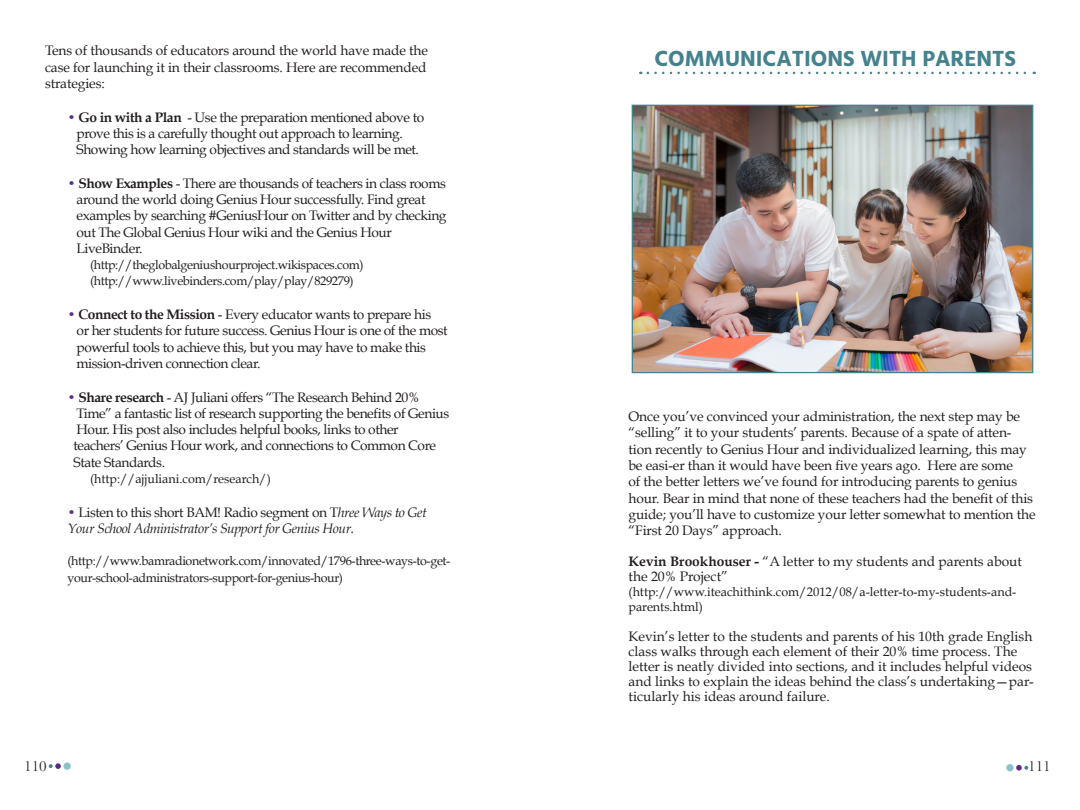
<style>
.page{position:relative;width:1080px;height:810px;background:#fff}
.page>*{position:absolute;margin:0;border:0;box-sizing:border-box;transform-origin:0 0}
.t1{font:700 22.5px "Hind";color:#45828d}
.t2{font:15px "Baskerville";color:#231f20}
.t3{font:13.75px/16.2px "Book Antiqua";letter-spacing:-.02em;color:#231f20}
.t4{font:13.75px/15px "Book Antiqua";color:#231f20}
.t5{font:italic 13.75px/16.2px "Book Antiqua";letter-spacing:-.03em;color:#231f20}
.t6{font:12.5px/16.2px "Book Antiqua";letter-spacing:-.03em;color:#231f20}
.t7{font:12.5px/15px "Book Antiqua";color:#231f20}
.s1{font-weight:700;color:#592b82}
.s2{font-weight:700}
.s3{font-weight:700;font-style:normal;color:#592b82}
.s4{font-style:normal}
</style>
<div class="page">
<svg style="left:1016px;top:765px;width:12px;height:6px"></svg>
<div style="left:1006px;top:764px;width:8px;height:7px;background:#8bc2c9;border-radius:50%"></div>
<svg style="left:49px;top:763px;width:12px;height:6px"></svg>
<div style="left:63px;top:762px;width:8px;height:8px;background:#8bc2c9;border-radius:50%"></div>
<svg style="left:648px;top:72px;width:387px;height:2px"></svg>
<img style="left:634px;top:107px;width:397px;height:264px">
<div style="left:632px;top:105px;width:401px;height:268px;border:1px solid #45828d"></div>
<p class="t3" style="left:45px;top:43px;width:385px;text-align:justify">Tens of thousands of educators around the world have made the case for launching it in their classrooms. Here are recommended strategies:</p>
<p class="t3" style="left:77px;top:109px;width:349px;text-indent:-9px"><span class="s1">•</span> <span class="s2">Go in with a Plan</span> - Use the preparation mentioned above to prove this is a carefully thought out approach to learning.<br>Showing how learning objectives and standards will be met.</p>
<p class="t3" style="left:77px;top:175px;width:371px;text-indent:-9px"><span class="s1">•</span> <span class="s2">Show Examples</span> - There are thousands of teachers in class rooms around the world doing Genius Hour successfully. Find great examples by searching #GeniusHour on Twitter and by checking out The Global Genius Hour wiki and the Genius Hour LiveBinder.</p>
<p class="t6" style="left:90px;top:257px;width:275px">(http://theglobalgeniushourproject.wikispaces.com) (http://www.livebinders.com/play/play/829279)</p>
<p class="t3" style="left:77px;top:306px;width:373px;text-indent:-9px"><span class="s1">•</span> <span class="s2">Connect to the Mission</span> - Every educator wants to prepare his<br>or her students for future success. Genius Hour is one of the most powerful tools to achieve this, but you may have to make this mission-driven connection clear.</p>
<p class="t3" style="left:74px;top:389px;width:377px;text-indent:-6px"><span class="s1">•</span> <span class="s2">Share research</span> - AJ Juliani offers “The Research Behind 20% Time” a fantastic list of research supporting the benefits of Genius Hour. His post also includes helpful books, links to other teachers’ Genius Hour work, and connections to Common Core State Standards.</p>
<p class="t7" style="left:90px;top:471px;width:183px">(http://ajjuliani.com/research/)</p>
<p class="t5" style="left:68px;top:504px;width:361px"><span class="s3">•</span> <span class="s4">Listen to this short BAM! Radio segment on T</span>hree Ways to Get<br>Your School Administrator’s Support for Genius Hour.</p>
<p class="t6" style="left:68px;top:553px;width:384px">(http://www.bamradionetwork.com/innovated/1796-three-ways-to-get&shy;your-school-administrators-support-for-genius-hour)</p>
<h1 class="t1" style="left:654px;top:45px;width:363px">COMMUNICATIONS WITH PARENTS</h1>
<p class="t3" style="left:629px;top:408px;width:409px">Once you’ve convinced your administration, the next step may be “selling” it to your students’ parents. Because of a spate of atten&shy;tion recently to Genius Hour and individualized learning, this may be easi-er than it would have been five years ago. Here are some<br>of the better letters we’ve found for introducing parents to genius hour. Bear in mind that none of these teachers had the benefit of this guide; you’ll have to customize your letter somewhat to mention the “First 20 Days” approach.</p>
<p class="t4" style="left:629px;top:554px;width:395px"><span class="s2">Kevin Brookhouser -</span> “A letter to my students and parents about the 20% Project”</p>
<p class="t7" style="left:629px;top:585px;width:389px">(http://www.iteachithink.com/2012/08/a-letter-to-my-students-and&shy;parents.html)</p>
<p class="t4" style="left:629px;top:629px;width:407px">Kevin’s letter to the students and parents of his 10th grade English class walks through each element of their 20% time process. The letter is neatly divided into sections, and it includes helpful videos and links to explain the ideas behind the class’s undertaking—par&shy;ticularly his ideas around failure.</p>
<p class="t2" style="left:24px;top:757px;width:24px">110</p>
<p class="t2" style="left:1028px;top:757px;width:24px">111</p>
</div>
